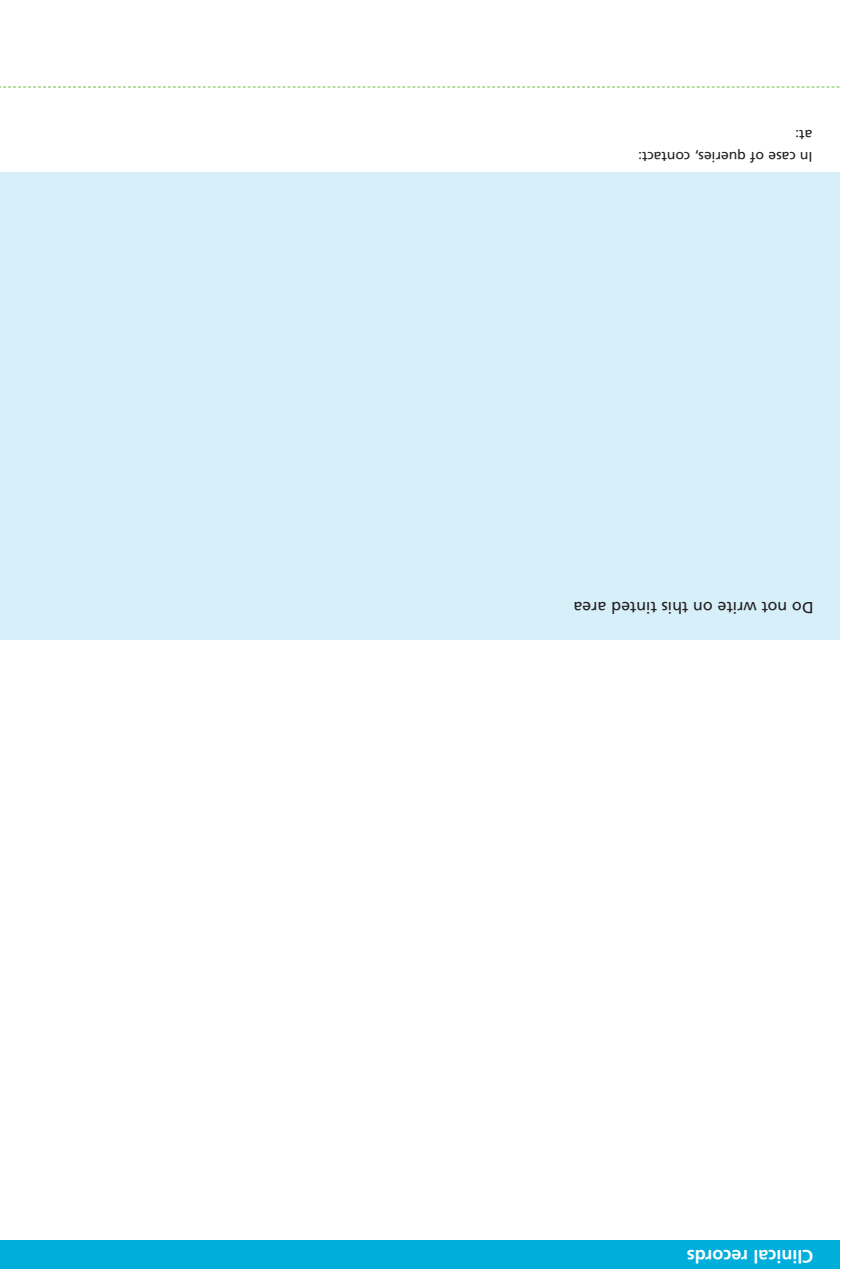
<style>
.page{position:relative;width:842px;height:1276px;background:#fff}
.page>*{position:absolute;margin:0;border:0;box-sizing:border-box;transform-origin:0 0}
.t1{font:700 18px "Frutiger";color:#fff}
.t2{font:16px "Frutiger";color:#231f20}
.t3{font:14px/21.2px "Frutiger";color:#231f20}
</style>
<div class="page">
<div style="left:0;top:172px;width:840px;height:468px;background:#d6eff8"></div>
<svg style="left:0;top:87px;width:840px;height:1px"></svg>
<div style="left:0;top:1241px;width:840px;height:28px;background:#00aedc"></div>
<p class="t3" style="left:812px;top:166px;width:176px;rotate:-180deg">In case of queries, contact: at:</p>
<p class="t2" style="left:814px;top:614px;width:242px;rotate:-180deg">Do not write on this tinted area</p>
<p class="t1" style="left:814px;top:1263px;width:128px;rotate:-180deg">Clinical records</p>
</div>
